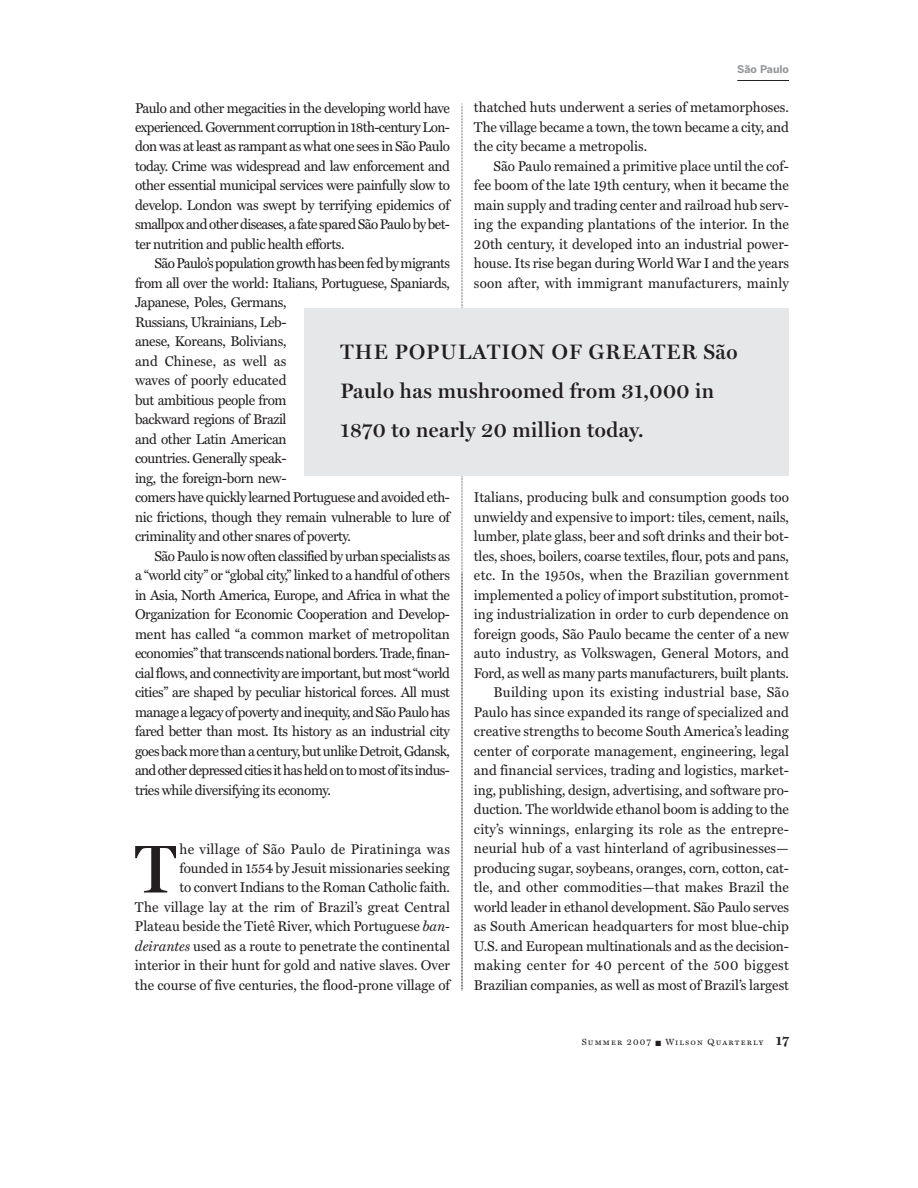
<style>
.page{position:relative;width:918px;height:1188px;background:#fff}
.page>*{position:absolute;margin:0;border:0;box-sizing:border-box;transform-origin:0 0}
.t1{font:600 68.1px "Miller Display";color:#231f20;scale:.96 1}
.t2{font:600 21px/39px "Miller Display";letter-spacing:.025em;color:#231f20}
.t3{font:14.25px/19.5px "Miller Text";letter-spacing:-.005em;color:#231f20;text-align:justify;scale:.96 1}
.t4{font:14.25px/19.5px "Miller Text";letter-spacing:-.03em;color:#231f20;scale:.96 1}
.t5{font:700 10.5px "Benton Sans";color:#939598}
.t6{font:9px "Miller Text Roman SC";letter-spacing:.125em;color:#231f20}
.s1{font-style:italic}
.s2{font-family:"Miller Text";font-weight:700;font-size:13.5px}
</style>
<div class="page">
<hr style="left:737px;top:80px;width:52px;height:1px;background:#231f20">
<svg style="left:462px;top:104px;width:1px;height:887px"></svg>
<div style="left:304px;top:309px;width:485px;height:167px;background:#e6e7e9"></div>
<p class="t5" style="left:737px;top:65px;width:53px">São Paulo</p>
<p class="t3" style="left:474px;top:99px;width:330px">thatched huts underwent a series of metamorphoses.<br>The village became a town, the town became a city, and the city became a metropolis.</p>
<p class="t3" style="left:474px;top:157px;width:330px;text-indent:19px">São Paulo remained a primitive place until the cof&shy;fee boom of the late 19th century, when it became the main supply and trading center and railroad hub serv&shy;ing the expanding plantations of the interior. In the 20th century, it developed into an industrial power&shy;house. Its rise began during World War I and the years soon after, with immigrant manufacturers, mainly</p>
<p class="t3" style="left:135px;top:99px;width:330px">Paulo and other megacities in the developing world have experienced. Government corruption in 18th-century Lon&shy;don was at least as rampant as what one sees in São Paulo today. Crime was widespread and law enforcement and other essential municipal services were painfully slow to develop. London was swept by terrifying epidemics of smallpox and other diseases, a fate spared São Paulo by bet&shy;ter nutrition and public health efforts.</p>
<p class="t4" style="left:135px;top:255px;width:330px;text-indent:19px">São Paulo’s population growth has been fed by migrants from all over the world: Italians, Portuguese, Spaniards, Japanese, Poles, Germans,<br>Russians, Ukrainians, Leb-<br>anese, Koreans, Bolivians,<br>and Chinese, as well as<br>waves of poorly educated<br>but ambitious people from<br>backward regions of Brazil<br>and other Latin American<br>countries. Generally speak-<br>ing, the foreign-born new-<br>comers have quickly learned Portuguese and avoided eth&shy;nic frictions, though they remain vulnerable to lure of criminality and other snares of poverty.</p>
<p class="t3" style="left:135px;top:547px;width:330px;text-indent:19px">São Paulo is now often classified by urban specialists as a “world city” or “global city,” linked to a handful of others in Asia, North America, Europe, and Africa in what the Organization for Economic Cooperation and Develop&shy;ment has called “a common market of metropolitan economies” that transcends national borders. Trade, finan&shy;cial flows, and connectivity are important, but most “world cities” are shaped by peculiar historical forces. All must manage a legacy of poverty and inequity, and São Paulo has fared better than most. Its history as an industrial city goes back more than a century, but unlike Detroit, Gdansk, and other depressed cities it has held on to most of its indus&shy;tries while diversifying its economy.</p>
<h2 class="t2" style="left:340px;top:334px;width:399px">THE POPULATION OF GREATER São<br>Paulo has mushroomed from 31,000 in<br>1870 to nearly 20 million today.</h2>
<p class="t3" style="left:474px;top:489px;width:330px;text-align:right">Italians, producing bulk and consumption goods too unwieldy and expensive to import: tiles, cement, nails, lumber, plate glass, beer and soft drinks and their bot&shy;tles, shoes, boilers, coarse textiles, flour, pots and pans, etc. In the 1950s, when the Brazilian government implemented a policy of import substitution, promot&shy;ing industrialization in order to curb dependence on foreign goods, São Paulo became the center of a new auto industry, as Volkswagen, General Motors, and Ford, as well as many parts manufacturers, built plants.<br>Building upon its existing industrial base, São Paulo has since expanded its range of specialized and creative strengths to become South America’s leading center of corporate management, engineering, legal and financial services, trading and logistics, market&shy;ing, publishing, design, advertising, and software pro&shy;duction. The worldwide ethanol boom is adding to the city’s winnings, enlarging its role as the entrepre&shy;neurial hub of a vast hinterland of agribusinesses— producing sugar, soybeans, oranges, corn, cotton, cat&shy;tle, and other commodities—that makes Brazil the world leader in ethanol development. São Paulo serves as South American headquarters for most blue-chip U.S. and European multinationals and as the decision&shy;making center for 40 percent of the 500 biggest Brazilian companies, as well as most of Brazil’s largest</p>
<p class="t3" style="left:135px;top:840px;width:330px;text-align:right">he village of São Paulo de Piratininga was founded in 1554 by Jesuit missionaries seeking<br>to convert Indians to the Roman Catholic faith.<br>The village lay at the rim of Brazil’s great Central Plateau beside the Tietê River, which Portuguese <span class="s1">ban&shy;deirantes</span> used as a route to penetrate the continental interior in their hunt for gold and native slaves. Over the course of five centuries, the flood-prone village of</p>
<h1 class="t1" style="left:135px;top:842px;width:44px">T</h1>
<p class="t6" style="left:582px;top:1037px;width:209px">Summer 2007 ■ Wilson Quarterly <span class="s2">17</span></p>
</div>
